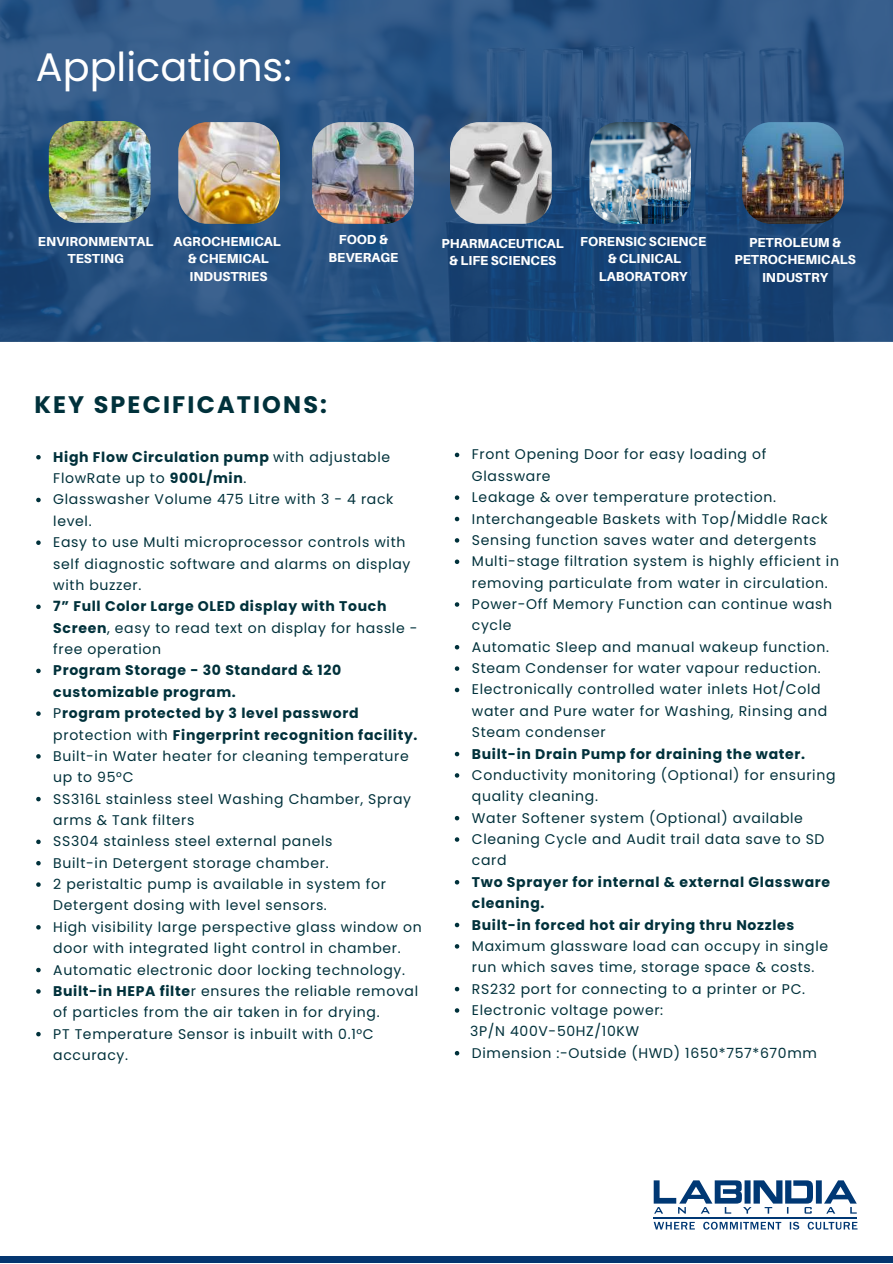
<style>
.page{position:relative;width:893px;height:1264px;background:#fff}
.page>*{position:absolute;margin:0;border:0;box-sizing:border-box;transform-origin:0 0}
.t1{font:39.75px "Poppins";color:#fff}
.t2{font:700 23.85px "Poppins";letter-spacing:.09em;color:#00313b}
.t3{font:14.1px/21.3px "Poppins";letter-spacing:.045em;color:#00313b}
.t4{font:700 14.1px/21.3px "Poppins";letter-spacing:.045em;color:#00313b}
.t5{font:800 13.05px/17.5px "Aileron";color:#fff;text-align:center}
.s1{font-weight:700}
</style>
<div class="page">
<svg style="left:0;top:0;width:892px;height:342px;background:#285180"></svg>
<img style="left:49px;top:121px;width:101px;height:101px;border-radius:29px">
<img style="left:178px;top:122px;width:101px;height:101px;border-radius:29px">
<img style="left:312px;top:122px;width:101px;height:101px;border-radius:29px">
<img style="left:450px;top:122px;width:101px;height:101px;border-radius:29px">
<img style="left:589px;top:122px;width:101px;height:101px;border-radius:29px">
<hr style="left:653px;top:1216px;width:204px;height:2px;background:#003874">
<svg style="left:653px;top:1221px;width:204px;height:8px"></svg>
<svg style="left:653px;top:1180px;width:203px;height:33px"></svg>
<img style="left:742px;top:122px;width:101px;height:101px;border-radius:29px">
<svg style="left:36px;top:455px;width:5px;height:4px"></svg>
<svg style="left:36px;top:497px;width:5px;height:5px"></svg>
<svg style="left:36px;top:540px;width:5px;height:5px"></svg>
<svg style="left:36px;top:604px;width:5px;height:5px"></svg>
<svg style="left:36px;top:668px;width:5px;height:5px"></svg>
<svg style="left:36px;top:711px;width:5px;height:5px"></svg>
<svg style="left:36px;top:754px;width:5px;height:4px"></svg>
<svg style="left:36px;top:796px;width:5px;height:5px"></svg>
<svg style="left:36px;top:839px;width:5px;height:5px"></svg>
<svg style="left:36px;top:861px;width:5px;height:4px"></svg>
<svg style="left:36px;top:882px;width:5px;height:4px"></svg>
<svg style="left:36px;top:925px;width:5px;height:4px"></svg>
<svg style="left:36px;top:967px;width:5px;height:5px"></svg>
<svg style="left:36px;top:989px;width:5px;height:4px"></svg>
<svg style="left:36px;top:1031px;width:5px;height:5px"></svg>
<svg style="left:455px;top:452px;width:4px;height:5px"></svg>
<svg style="left:455px;top:495px;width:4px;height:5px"></svg>
<svg style="left:455px;top:517px;width:4px;height:4px"></svg>
<svg style="left:455px;top:538px;width:4px;height:4px"></svg>
<svg style="left:455px;top:559px;width:4px;height:5px"></svg>
<svg style="left:455px;top:602px;width:4px;height:4px"></svg>
<svg style="left:455px;top:645px;width:4px;height:4px"></svg>
<svg style="left:455px;top:666px;width:4px;height:5px"></svg>
<svg style="left:455px;top:687px;width:4px;height:5px"></svg>
<svg style="left:455px;top:751px;width:4px;height:5px"></svg>
<svg style="left:455px;top:773px;width:4px;height:4px"></svg>
<svg style="left:455px;top:816px;width:4px;height:4px"></svg>
<svg style="left:455px;top:837px;width:4px;height:4px"></svg>
<svg style="left:455px;top:880px;width:4px;height:4px"></svg>
<svg style="left:455px;top:922px;width:4px;height:5px"></svg>
<svg style="left:455px;top:944px;width:4px;height:4px"></svg>
<svg style="left:455px;top:986px;width:4px;height:5px"></svg>
<svg style="left:455px;top:1008px;width:4px;height:4px"></svg>
<svg style="left:455px;top:1051px;width:4px;height:4px"></svg>
<div style="left:0;top:1255px;width:892px;height:7px;background:#053670"></div>
<h1 class="t1" style="left:36px;top:39px;width:257px">Applications:</h1>
<p class="t5" style="left:38px;top:232px;width:117px">ENVIRONMENTAL<br>TESTING</p>
<p class="t5" style="left:328px;top:231px;width:71px">FOOD &amp;<br>BEVERAGE</p>
<p class="t5" style="left:441px;top:234px;width:124px">PHARMACEUTICAL &amp; LIFE SCIENCES</p>
<p class="t5" style="left:580px;top:232px;width:128px">FORENSIC SCIENCE &amp; CLINICAL<br>LABORATORY</p>
<p class="t5" style="left:173px;top:232px;width:109px">AGROCHEMICAL &amp; CHEMICAL<br>INDUSTRIES</p>
<p class="t5" style="left:734px;top:233px;width:123px">PETROLEUM &amp;<br>PETROCHEMICALS<br>INDUSTRY</p>
<h2 class="t2" style="left:34px;top:388px;width:294px">KEY SPECIFICATIONS:</h2>
<p class="t3" style="left:53px;top:446px;width:359px"><span class="s1">High Flow Circulation pump</span> with adjustable<br>FlowRate up to <span class="s1">900L/min</span>.<br>Glasswasher Volume 475 Litre with 3 - 4 rack level.<br>Easy to use Multi microprocessor controls with self diagnostic software and alarms on display with buzzer.</p>
<p class="t3" style="left:53px;top:595px;width:366px"><span class="s1">7” Full Color Large OLED display with Touch<br>Screen</span>, easy to read text on display for hassle - free operation</p>
<p class="t3" style="left:53px;top:659px;width:370px"><span class="s1">Program Storage - 30 Standard &amp; 120 customizable program.<br></span>P<span class="s1">rogram protected by 3 level password </span>protection with <span class="s1">Fingerprint recognition facility.<br></span>Built-in Water heater for cleaning temperature up to 95°C<br>SS316L stainless steel Washing Chamber, Spray arms &amp; Tank filters<br>SS304 stainless steel external panels<br>Built-in Detergent storage chamber.<br>2 peristaltic pump is available in system for Detergent dosing with level sensors.<br>High visibility large perspective glass window on door with integrated light control in chamber.<br>Automatic electronic door locking technology.<br><span class="s1">Built-in HEPA filte</span>r ensures the reliable removal of particles from the air taken in for drying.<br>PT Temperature Sensor is inbuilt with 0.1°C accuracy.</p>
<p class="t3" style="left:472px;top:444px;width:368px">Front Opening Door for easy loading of Glassware<br>Leakage &amp; over temperature protection.<br>Interchangeable Baskets with Top/Middle Rack Sensing function saves water and detergents Multi-stage filtration system is highly efficient in removing particulate from water in circulation.<br>Power-Off Memory Function can continue wash cycle<br>Automatic Sleep and manual wakeup function.<br>Steam Condenser for water vapour reduction.<br>Electronically controlled water inlets Hot/Cold water and Pure water for Washing, Rinsing and Steam condenser</p>
<p class="t4" style="left:472px;top:743px;width:335px">Built-in Drain Pump for draining the water.</p>
<p class="t3" style="left:472px;top:764px;width:365px">Conductivity monitoring (Optional) for ensuring quality cleaning.<br>Water Softener system (Optional) available<br>Cleaning Cycle and Audit trail data save to SD card</p>
<p class="t4" style="left:472px;top:871px;width:360px">Two Sprayer for internal &amp; external Glassware cleaning.<br>Built-in forced hot air drying thru Nozzles</p>
<p class="t3" style="left:472px;top:935px;width:358px">Maximum glassware load can occupy in single run which saves time, storage space &amp; costs.<br>RS232 port for connecting to a printer or PC.<br>Electronic voltage power:</p>
<p class="t3" style="left:472px;top:1042px;width:346px">Dimension :-Outside (HWD) 1650*757*670mm</p>
<p class="t3" style="left:470px;top:1020px;width:171px">3P/N 400V-50HZ/10KW</p>
</div>
